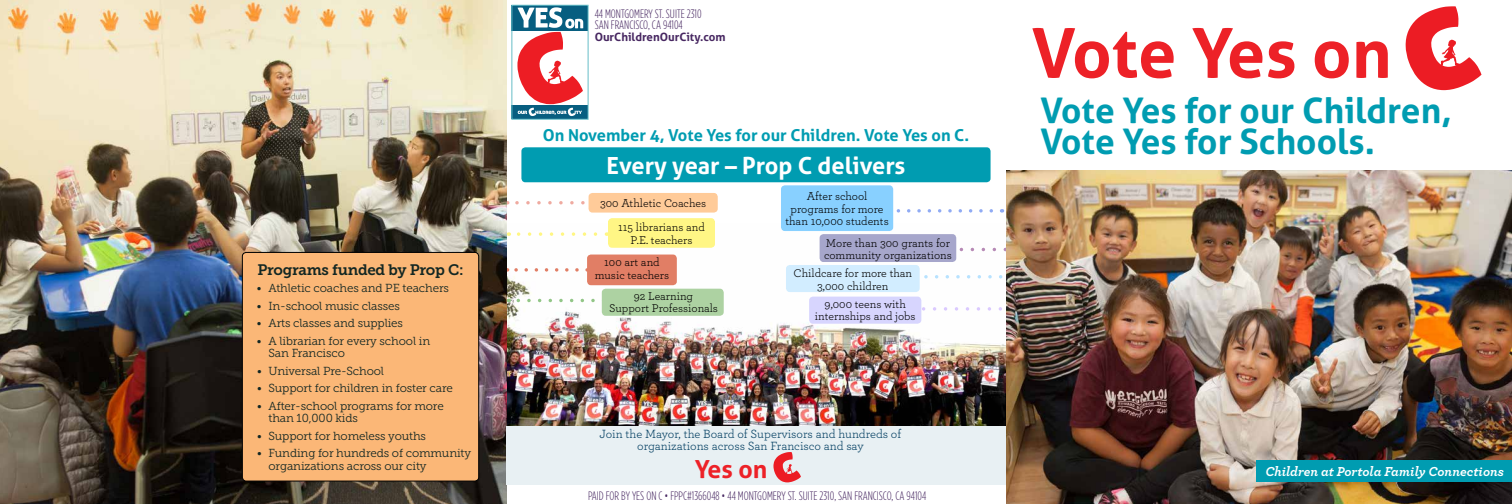
<style>
.page{position:relative;width:1512px;height:504px;background:#fff}
.page>*{position:absolute;margin:0;border:0;box-sizing:border-box;transform-origin:0 0}
.t1{font:700 68.51px "Aller";color:#ed2127}
.t2{font:700 35.18px/30.6px "Aller";color:#009cb1}
.t3{font:700 24.85px "Aller";color:#ed2127}
.t4{font:700 23.62px "Aller";color:#fff}
.t5{font:700 16.45px "Aller";color:#009cb1}
.t6{font:15.14px "Museo Slab 700";letter-spacing:-.02em;color:#132723}
.t7{font:italic 700 13.65px "Archer";color:#fff}
.t8{font:12.51px/11.7px "Archer";color:#023e61;text-align:center}
.t9{font:300 12.25px/10.5px "Gotham Condensed";color:#472761}
.t10{font:11.81px/12.6px "Archer";color:#000;text-align:center}
.t11{font:11.64px/12.8px "Museo Slab 300";letter-spacing:-.01em;color:#132723}
.t12{font:700 11.46px "Aller";color:#472761}
</style>
<div class="page">
<img style="left:507px;top:223px;width:499px;height:204px">
<img style="left:0;top:0;width:507px;height:504px">
<svg style="left:507px;top:268px;width:70px;height:4px"></svg>
<svg style="left:920px;top:275px;width:81px;height:4px"></svg>
<svg style="left:508px;top:299px;width:85px;height:3px"></svg>
<svg style="left:921px;top:307px;width:79px;height:4px"></svg>
<svg style="left:508px;top:232px;width:88px;height:4px"></svg>
<svg style="left:956px;top:248px;width:38px;height:3px"></svg>
<svg style="left:507px;top:201px;width:82px;height:4px"></svg>
<svg style="left:893px;top:209px;width:98px;height:4px"></svg>
<img style="left:1006px;top:170px;width:506px;height:334px">
<div style="left:521px;top:147px;width:470px;height:35px;background:#009cb1;border-radius:4px"></div>
<div style="left:589px;top:193px;width:129px;height:20px;background:#ffcb99;border-radius:4px"></div>
<div style="left:820px;top:234px;width:136px;height:28px;background:#a6a6cb;border-radius:4px"></div>
<div style="left:587px;top:255px;width:90px;height:30px;background:#e17e65;border-radius:4px"></div>
<div style="left:786px;top:265px;width:134px;height:27px;background:#d2edff;border-radius:4px"></div>
<div style="left:602px;top:289px;width:122px;height:27px;background:#add2a2;border-radius:4px"></div>
<div style="left:507px;top:427px;width:499px;height:58px;background:#e8f0f3"></div>
<div style="left:512px;top:5px;width:76px;height:25px;background:#075e80"></div>
<div style="left:512px;top:105px;width:76px;height:14px;background:#075e80"></div>
<svg style="left:517px;top:7px;width:66px;height:109px"></svg>
<div style="left:512px;top:5px;width:76px;height:114px;border:1px solid #66bdc7"></div>
<div style="left:1257px;top:460px;width:255px;height:21px;background:#009cb1"></div>
<div style="left:608px;top:218px;width:107px;height:30px;background:#fff685;border-radius:4px"></div>
<div style="left:781px;top:185px;width:112px;height:46px;background:#88d0ff;border-radius:4px"></div>
<div style="left:809px;top:297px;width:112px;height:27px;background:#d7d5fe;border-radius:4px"></div>
<svg style="left:1406px;top:6px;width:76px;height:84px"></svg>
<svg style="left:773px;top:452px;width:28px;height:30px"></svg>
<div style="left:242px;top:252px;width:237px;height:229px;background:#fbb777;border-radius:4px"></div>
<div style="left:242px;top:252px;width:237px;height:230px;border:1px solid #000;border-radius:4px"></div>
<h3 class="t6" style="left:257px;top:261px;width:208px">Programs funded by Prop C:</h3>
<p class="t11" style="left:257px;top:282px;width:194px">• Athletic coaches and PE teachers</p>
<p class="t11" style="left:257px;top:299px;width:144px">• In-school music classes</p>
<p class="t11" style="left:257px;top:317px;width:148px">• Arts classes and supplies</p>
<p class="t11" style="left:269px;top:334px;width:163px;text-indent:-12px">• A librarian for every school in<br>San Francisco</p>
<p class="t11" style="left:257px;top:364px;width:129px">• Universal Pre-School</p>
<p class="t11" style="left:257px;top:382px;width:198px">• Support for children in foster care</p>
<p class="t11" style="left:269px;top:399px;width:177px;text-indent:-12px">• After-school programs for more than 10,000 kids</p>
<p class="t11" style="left:257px;top:430px;width:171px">• Support for homeless youths</p>
<p class="t11" style="left:269px;top:447px;width:204px;text-indent:-12px">• Funding for hundreds of community organizations across our city</p>
<p class="t9" style="left:595px;top:9px;width:108px">44 MONTGOMERY ST. SUITE 2310<br>SAN FRANCISCO, CA 94104</p>
<p class="t12" style="left:595px;top:30px;width:132px">OurChildrenOurCity.com</p>
<h3 class="t5" style="left:543px;top:125px;width:428px">On November 4, Vote Yes for our Children. Vote Yes on C.</h3>
<h3 class="t4" style="left:607px;top:151px;width:300px">Every year – Prop C delivers</h3>
<p class="t10" style="left:785px;top:190px;width:105px">After school programs for more than 10,000 students</p>
<p class="t10" style="left:600px;top:197px;width:108px">300 Athletic Coaches</p>
<p class="t10" style="left:618px;top:221px;width:88px">115 librarians and<br>P.E. teachers</p>
<p class="t10" style="left:824px;top:236px;width:129px;text-align:left">More than 300 grants for community organizations</p>
<p class="t10" style="left:595px;top:256px;width:76px">100 art and music teachers</p>
<p class="t10" style="left:793px;top:266px;width:120px">Childcare for more than<br>3,000 children</p>
<p class="t10" style="left:609px;top:289px;width:110px">92 Learning<br>Support Professionals</p>
<p class="t10" style="left:815px;top:297px;width:102px">9,000 teens with internships and jobs</p>
<p class="t8" style="left:600px;top:428px;width:303px">Join the Mayor, the Board of Supervisors and hundreds of organizations across San Francisco and say</p>
<h3 class="t3" style="left:695px;top:454px;width:74px">Yes on</h3>
<p class="t9" style="left:588px;top:490px;width:340px">PAID FOR BY YES ON C • FPPC#1366048 • 44 MONTGOMERY ST. SUITE 2310, SAN FRANCISCO, CA 94104</p>
<h1 class="t1" style="left:1032px;top:11px;width:362px">Vote Yes on</h1>
<h2 class="t2" style="left:1040px;top:95px;width:413px">Vote Yes for our Children,<br>Vote Yes for Schools.</h2>
<p class="t7" style="left:1265px;top:460px;width:240px">Children at Portola Family Connections</p>
</div>
